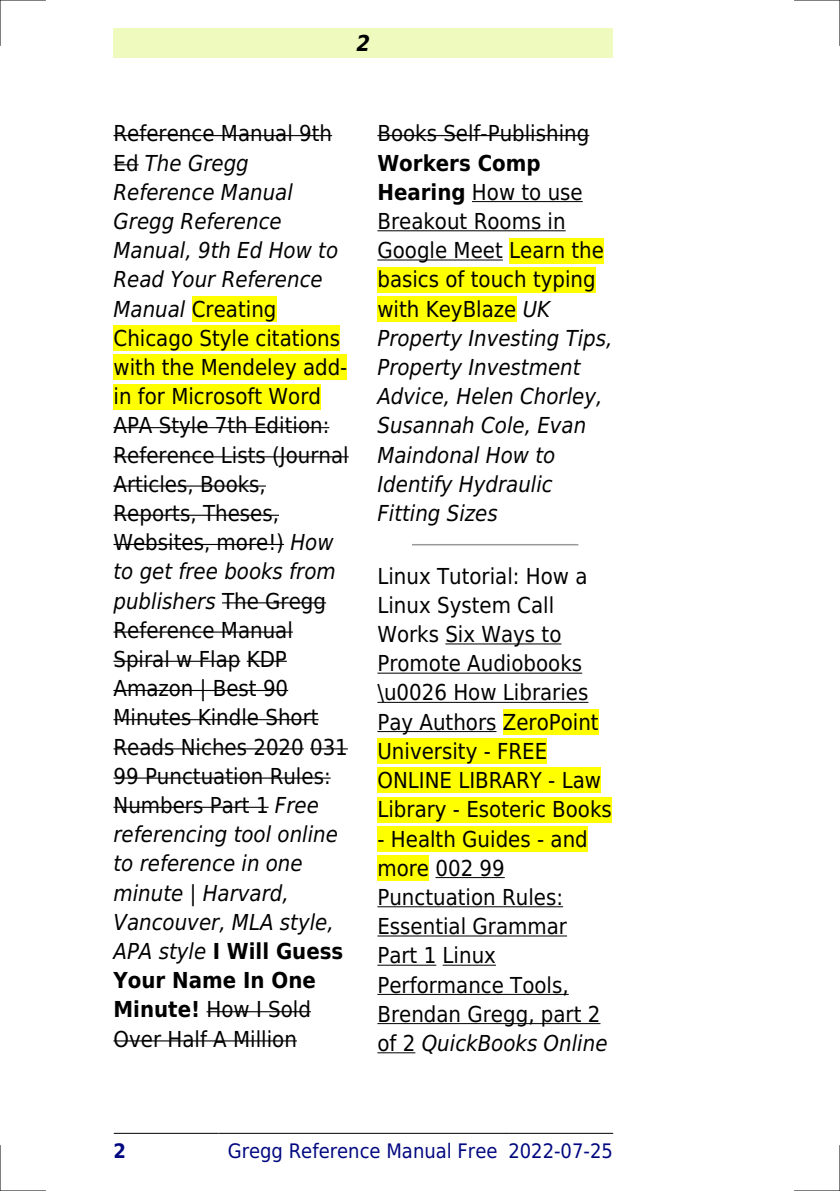
<style>
.page{position:relative;width:840px;height:1191px;background:#fff}
.page>*{position:absolute;margin:0;border:0;box-sizing:border-box;transform-origin:0 0}
.t1{font:22px/29.2px "DejaVu Sans Condensed";color:#000}
.t2{font:italic 22px/29.2px "DejaVu Sans Condensed";color:#000}
.t3{font:italic 700 22px "DejaVu Sans Condensed";color:#000}
.t4{font:20px "DejaVu Sans Condensed";color:#000880}
.t5{font:700 20px "DejaVu Sans Condensed";color:#000880}
.s1{font-style:italic}
.s2{font-weight:700}
.s3{font-weight:700;font-style:normal}
.s4{font-style:normal}
</style>
<div class="page">
<div style="left:113px;top:28px;width:499px;height:30px;background:#effbbe"></div>
<hr style="left:114px;top:1133px;width:104px;height:1px;background:#000">
<hr style="left:219px;top:1133px;width:287px;height:1px;background:#000">
<hr style="left:506px;top:1133px;width:106px;height:1px;background:#000">
<hr style="left:113px;top:135px;width:219px;height:1px;background:#000">
<svg style="left:113px;top:164px;width:25px;height:1px"></svg>
<div style="left:192px;top:296px;width:84px;height:26px;background:#ff0"></div>
<div style="left:113px;top:325px;width:227px;height:26px;background:#ff0"></div>
<div style="left:113px;top:354px;width:234px;height:26px;background:#ff0"></div>
<div style="left:113px;top:384px;width:208px;height:25px;background:#ff0"></div>
<hr style="left:113px;top:427px;width:216px;height:1px;background:#000">
<hr style="left:113px;top:456px;width:235px;height:1px;background:#000">
<hr style="left:113px;top:485px;width:153px;height:1px;background:#000">
<hr style="left:113px;top:515px;width:166px;height:1px;background:#000">
<hr style="left:113px;top:544px;width:171px;height:1px;background:#000">
<hr style="left:222px;top:602px;width:104px;height:1px;background:#000">
<hr style="left:113px;top:631px;width:180px;height:1px;background:#000">
<hr style="left:113px;top:660px;width:127px;height:2px;background:#000">
<hr style="left:246px;top:660px;width:41px;height:2px;background:#000">
<hr style="left:113px;top:690px;width:175px;height:1px;background:#000">
<hr style="left:113px;top:719px;width:205px;height:1px;background:#000">
<hr style="left:113px;top:748px;width:190px;height:1px;background:#000">
<hr style="left:310px;top:748px;width:38px;height:1px;background:#000">
<hr style="left:113px;top:777px;width:217px;height:1px;background:#000">
<hr style="left:113px;top:806px;width:155px;height:2px;background:#000">
<hr style="left:206px;top:1011px;width:105px;height:1px;background:#000">
<hr style="left:113px;top:1040px;width:184px;height:1px;background:#000">
<hr style="left:377px;top:135px;width:212px;height:1px;background:#000">
<hr style="left:471px;top:201px;width:111px;height:1px;background:#000">
<hr style="left:377px;top:230px;width:188px;height:1px;background:#000">
<hr style="left:377px;top:259px;width:125px;height:1px;background:#000">
<div style="left:509px;top:238px;width:94px;height:25px;background:#ff0"></div>
<div style="left:377px;top:267px;width:218px;height:25px;background:#ff0"></div>
<div style="left:377px;top:296px;width:139px;height:26px;background:#ff0"></div>
<hr style="left:412px;top:544px;width:165px;height:1px;background:#999">
<hr style="left:445px;top:643px;width:116px;height:1px;background:#000">
<hr style="left:377px;top:672px;width:205px;height:1px;background:#000">
<hr style="left:377px;top:702px;width:211px;height:1px;background:#000">
<hr style="left:377px;top:731px;width:119px;height:1px;background:#000">
<div style="left:502px;top:709px;width:96px;height:26px;background:#ff0"></div>
<div style="left:377px;top:738px;width:170px;height:26px;background:#ff0"></div>
<div style="left:377px;top:767px;width:223px;height:26px;background:#ff0"></div>
<div style="left:377px;top:797px;width:234px;height:25px;background:#ff0"></div>
<div style="left:377px;top:826px;width:210px;height:25px;background:#ff0"></div>
<div style="left:377px;top:855px;width:52px;height:26px;background:#ff0"></div>
<hr style="left:435px;top:877px;width:69px;height:1px;background:#000">
<hr style="left:377px;top:906px;width:185px;height:1px;background:#000">
<hr style="left:377px;top:935px;width:189px;height:1px;background:#000">
<hr style="left:377px;top:964px;width:59px;height:1px;background:#000">
<hr style="left:442px;top:964px;width:53px;height:1px;background:#000">
<hr style="left:377px;top:994px;width:191px;height:1px;background:#000">
<hr style="left:377px;top:1023px;width:223px;height:1px;background:#000">
<hr style="left:377px;top:1052px;width:38px;height:1px;background:#000">
<hr style="left:0;top:0;width:45px;height:1px;background:#000">
<hr style="left:794px;top:0;width:45px;height:1px;background:#000">
<hr style="left:0;top:1190px;width:45px;height:1px;background:#000">
<hr style="left:794px;top:1190px;width:45px;height:1px;background:#000">
<hr style="left:0;top:0;width:1px;height:45px;background:#000">
<hr style="left:0;top:1145px;width:1px;height:46px;background:#000">
<hr style="left:839px;top:0;width:1px;height:45px;background:#000">
<hr style="left:839px;top:1145px;width:1px;height:46px;background:#000">
<p class="t3" style="left:356px;top:30px;width:15px">2</p>
<p class="t1" style="left:113px;top:119px;width:237px">Reference Manual 9th<br>Ed <span class="s1">The Gregg<br>Reference Manual<br>Gregg Reference<br>Manual, 9th Ed How to<br>Read Your Reference<br>Manual</span> Creating<br>Chicago Style citations with the Mendeley add&shy;in for Microsoft Word<br>APA Style 7th Edition:<br>Reference Lists (Journal<br>Articles, Books,<br>Reports, Theses,<br>Websites, more!) <span class="s1">How to get free books from publishers</span> The Gregg<br>Reference Manual<br>Spiral w Flap KDP<br>Amazon | Best 90<br>Minutes Kindle Short<br>Reads Niches 2020 031<br>99 Punctuation Rules:<br>Numbers Part 1 <span class="s1">Free referencing tool online to reference in one minute | Harvard,<br>Vancouver, MLA style,<br>APA style</span> <span class="s2">I Will Guess<br>Your Name In One<br>Minute!</span> How I Sold<br>Over Half A Million</p>
<p class="t1" style="left:377px;top:119px;width:213px">Books Self-Publishing</p>
<p class="t2" style="left:377px;top:148px;width:236px"><span class="s3">Workers Comp<br>Hearing</span> <span class="s4">How to use<br>Breakout Rooms in<br>Google Meet Learn the basics of touch typing with KeyBlaze</span> UK<br>Property Investing Tips,<br>Property Investment<br>Advice, Helen Chorley,<br>Susannah Cole, Evan<br>Maindonal How to<br>Identify Hydraulic<br>Fitting Sizes</p>
<p class="t1" style="left:377px;top:561px;width:236px">Linux Tutorial: How a<br>Linux System Call<br>Works Six Ways to<br>Promote Audiobooks \u0026 How Libraries<br>Pay Authors ZeroPoint<br>University - FREE<br>ONLINE LIBRARY - Law<br>Library - Esoteric Books</p>
<p class="t1" style="left:377px;top:824px;width:231px">- Health Guides - and more 002 99<br>Punctuation Rules:<br>Essential Grammar<br>Part 1 Linux<br>Performance Tools,<br>Brendan Gregg, part 2 of 2 <span class="s1">QuickBooks Online</span></p>
<p class="t5" style="left:113px;top:1139px;width:14px">2</p>
<p class="t4" style="left:227px;top:1139px;width:386px">Gregg Reference Manual Free 2022-07-25</p>
</div>
